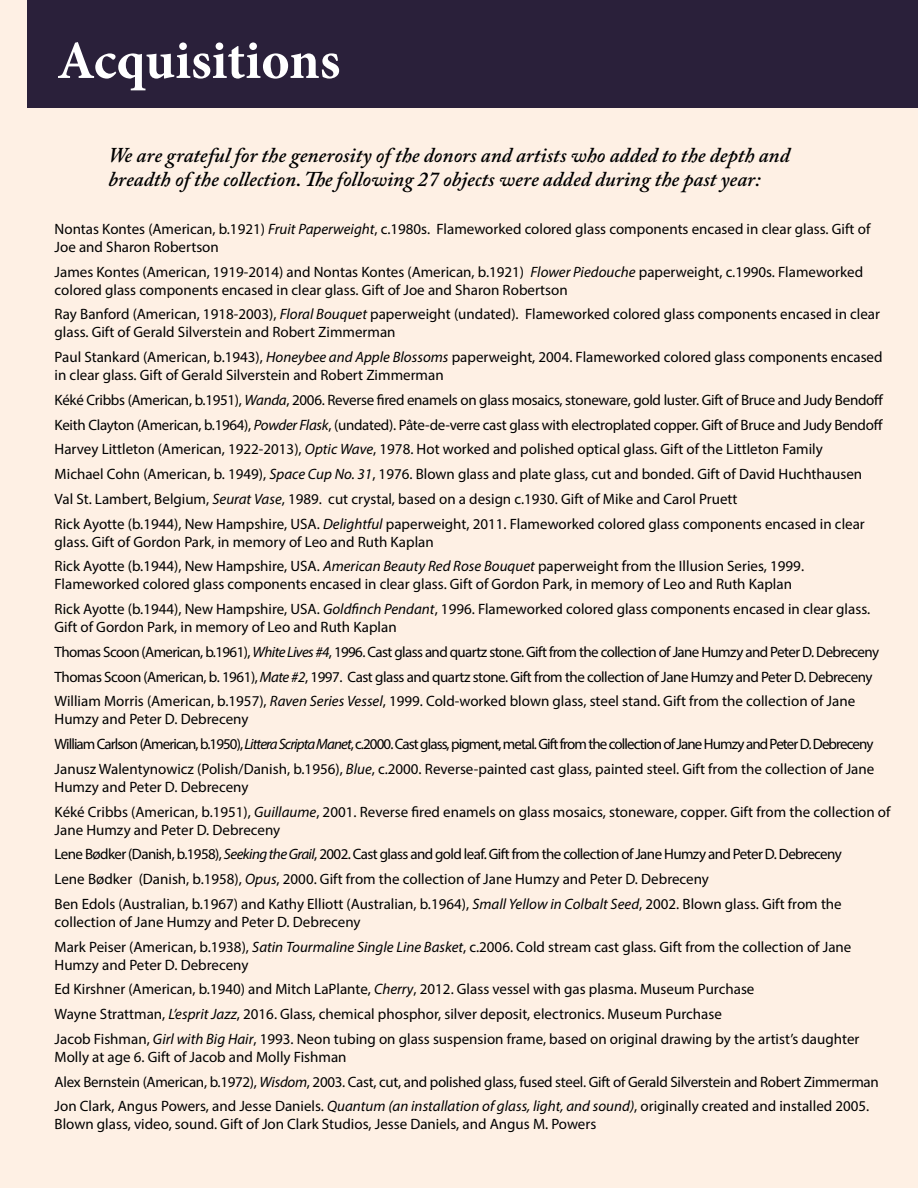
<style>
.page{position:relative;width:918px;height:1188px;background:#fef0e4}
.page>*{position:absolute;margin:0;border:0;box-sizing:border-box;transform-origin:0 0}
.t1{font:700 54px "Minion Pro";letter-spacing:-.005em;color:#fff}
.t2{font:italic 600 21px/24px "Adobe Caslon Pro";color:#000}
.t3{font:15px/24.8px "Myriad Pro";color:#000}
.t4{font:15px/24.8px "Myriad Pro";letter-spacing:-.03em;color:#000}
.s1{font-style:italic}
</style>
<div class="page">
<div style="left:27px;top:0;width:891px;height:108px;background:#2a203a"></div>
<h1 class="t1" style="left:57px;top:23px;width:285px">Acquisitions</h1>
<h2 class="t2" style="left:109px;top:143px;width:683px">We are grateful for the generosity of the donors and artists who added to the depth and breadth of the collection. The following 27 objects were added during the past year:</h2>
<p class="t3" style="left:55px;top:220px;width:817px;line-height:18px">Nontas Kontes (American, b.1921) <span class="s1">Fruit Paperweight</span>, c.1980s. Flameworked colored glass components encased in clear glass. Gift of<br>Joe and Sharon Robertson</p>
<p class="t3" style="left:55px;top:262px;width:810px;line-height:18px">James Kontes (American, 1919-2014) and Nontas Kontes (American, b.1921) <span class="s1">Flower Piedouche</span> paperweight, c.1990s. Flameworked colored glass components encased in clear glass. Gift of Joe and Sharon Robertson</p>
<p class="t3" style="left:55px;top:305px;width:827px;line-height:18px">Ray Banford (American, 1918-2003), <span class="s1">Floral Bouquet</span> paperweight (undated). Flameworked colored glass components encased in clear glass. Gift of Gerald Silverstein and Robert Zimmerman</p>
<p class="t3" style="left:55px;top:348px;width:829px;line-height:18px">Paul Stankard (American, b.1943), <span class="s1">Honeybee and Apple Blossoms</span> paperweight, 2004. Flameworked colored glass components encased in clear glass. Gift of Gerald Silverstein and Robert Zimmerman</p>
<p class="t3" style="left:55px;top:387px;width:830px">Kéké Cribbs (American, b.1951), <span class="s1">Wanda</span>, 2006. Reverse fired enamels on glass mosaics, stoneware, gold luster. Gift of Bruce and Judy Bendoff Keith Clayton (American, b.1964), <span class="s1">Powder Flask</span>, (undated). Pâte-de-verre cast glass with electroplated copper. Gift of Bruce and Judy Bendoff Harvey Littleton (American, 1922-2013), <span class="s1">Optic Wave</span>, 1978. Hot worked and polished optical glass. Gift of the Littleton Family<br>Michael Cohn (American, b. 1949), <span class="s1">Space Cup No. 31</span>, 1976. Blown glass and plate glass, cut and bonded. Gift of David Huchthausen Val St. Lambert, Belgium, <span class="s1">Seurat Vase</span>, 1989. cut crystal, based on a design c.1930. Gift of Mike and Carol Pruett<br>Rick Ayotte (b.1944), New Hampshire, USA. <span class="s1">Delightful</span> paperweight, 2011. Flameworked colored glass components encased in clear</p>
<p class="t3" style="left:55px;top:529px;width:751px">glass. Gift of Gordon Park, in memory of Leo and Ruth Kaplan<br>Rick Ayotte (b.1944), New Hampshire, USA. <span class="s1">American Beauty Red Rose Bouquet</span> paperweight from the Illusion Series, 1999.</p>
<p class="t3" style="left:55px;top:572px;width:817px">Flameworked colored glass components encased in clear glass. Gift of Gordon Park, in memory of Leo and Ruth Kaplan<br>Rick Ayotte (b.1944), New Hampshire, USA. <span class="s1">Goldfinch Pendant</span>, 1996. Flameworked colored glass components encased in clear glass.</p>
<p class="t4" style="left:55px;top:614px;width:826px">Gift of Gordon Park, in memory of Leo and Ruth Kaplan<br>Thomas Scoon (American, b.1961), <span class="s1">White Lives #4</span>, 1996. Cast glass and quartz stone. Gift from the collection of Jane Humzy and Peter D. Debreceny Thomas Scoon (American, b. 1961), <span class="s1">Mate #2</span>, 1997. Cast glass and quartz stone. Gift from the collection of Jane Humzy and Peter D. Debreceny William Morris (American, b.1957), <span class="s1">Raven Series Vessel</span>, 1999. Cold-worked blown glass, steel stand. Gift from the collection of Jane</p>
<p class="t3" style="left:55px;top:707px;width:821px">Humzy and Peter D. Debreceny<br>William Carlson (American, b.1950), <span class="s1">Littera Scripta Manet</span>, c.2000. Cast glass, pigment, metal. Gift from the collection of Jane Humzy and Peter D. Debreceny<br>Janusz Walentynowicz (Polish/Danish, b.1956), <span class="s1">Blue</span>, c.2000. Reverse-painted cast glass, painted steel. Gift from the collection of Jane</p>
<p class="t3" style="left:55px;top:774px;width:837px">Humzy and Peter D. Debreceny<br>Kéké Cribbs (American, b.1951), <span class="s1">Guillaume</span>, 2001. Reverse fired enamels on glass mosaics, stoneware, copper. Gift from the collection of</p>
<p class="t3" style="left:55px;top:817px;width:789px">Jane Humzy and Peter D. Debreceny<br>Lene Bødker (Danish, b.1958), <span class="s1">Seeking the Grail</span>, 2002. Cast glass and gold leaf. Gift from the collection of Jane Humzy and Peter D. Debreceny Lene Bødker (Danish, b.1958), <span class="s1">Opus</span>, 2000. Gift from the collection of Jane Humzy and Peter D. Debreceny<br>Ben Edols (Australian, b.1967) and Kathy Elliott (Australian, b.1964), <span class="s1">Small Yellow in Colbalt Seed</span>, 2002. Blown glass. Gift from the</p>
<p class="t3" style="left:55px;top:909px;width:798px">collection of Jane Humzy and Peter D. Debreceny<br>Mark Peiser (American, b.1938), <span class="s1">Satin Tourmaline Single Line Basket</span>, c.2006. Cold stream cast glass. Gift from the collection of Jane</p>
<p class="t3" style="left:55px;top:952px;width:806px">Humzy and Peter D. Debreceny<br>Ed Kirshner (American, b.1940) and Mitch LaPlante, <span class="s1">Cherry</span>, 2012. Glass vessel with gas plasma. Museum Purchase<br>Wayne Strattman, <span class="s1">L’esprit Jazz</span>, 2016. Glass, chemical phosphor, silver deposit, electronics. Museum Purchase<br>Jacob Fishman, <span class="s1">Girl with Big Hair</span>, 1993. Neon tubing on glass suspension frame, based on original drawing by the artist’s daughter</p>
<p class="t3" style="left:55px;top:1044px;width:826px">Molly at age 6. Gift of Jacob and Molly Fishman<br>Alex Bernstein (American, b.1972), <span class="s1">Wisdom</span>, 2003. Cast, cut, and polished glass, fused steel. Gift of Gerald Silverstein and Robert Zimmerman<br>Jon Clark, Angus Powers, and Jesse Daniels. <span class="s1">Quantum (an installation of glass, light, and sound)</span>, originally created and installed 2005.</p>
<p class="t3" style="left:55px;top:1112px;width:543px">Blown glass, video, sound. Gift of Jon Clark Studios, Jesse Daniels, and Angus M. Powers</p>
</div>
